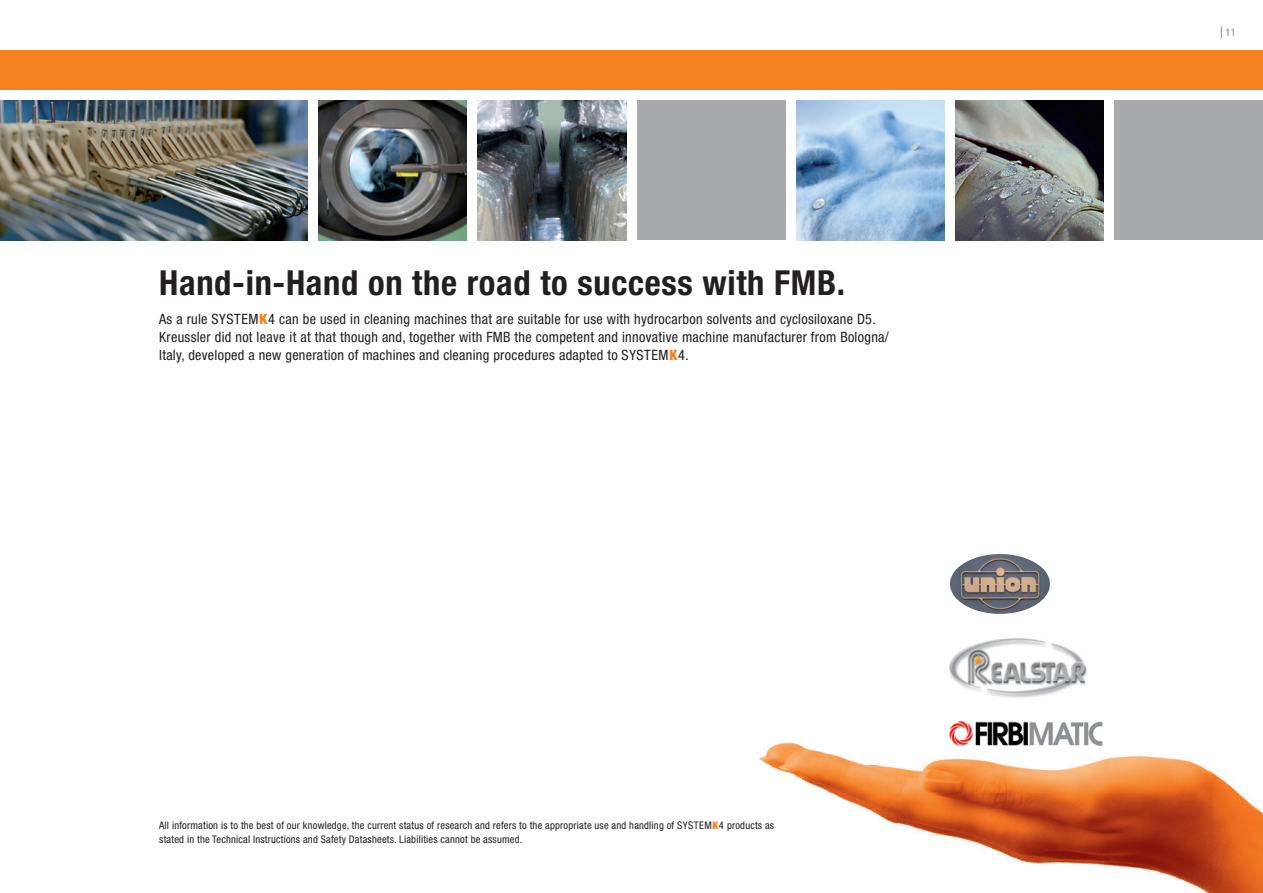
<style>
.page{position:relative;width:1263px;height:893px;background:#fff}
.page>*{position:absolute;margin:0;border:0;box-sizing:border-box;transform-origin:0 0}
.t1{font:700 condensed 34.5px "Helvetica Neue";letter-spacing:.02em;color:#231f20}
.t2{font:condensed 14.25px/18px "Helvetica Neue";letter-spacing:.02em;color:#231f20}
.t3{font:condensed 10.5px/13.5px "Helvetica Neue";letter-spacing:.02em;color:#231f20}
.t4{font:condensed 10.5px "Helvetica Neue";color:#808285}
.s1{font-weight:900;color:#f58220}
.s2{font-size:15.75px}
</style>
<div class="page">
<img style="left:759px;top:721px;width:504px;height:172px">
<img style="left:478px;top:100px;width:148px;height:140px">
<img style="left:796px;top:100px;width:148px;height:140px">
<img style="left:318px;top:100px;width:149px;height:140px">
<img style="left:0;top:100px;width:308px;height:140px">
<div style="left:637px;top:100px;width:148px;height:140px;background:#a8a9ad"></div>
<div style="left:1114px;top:100px;width:149px;height:140px;background:#a8a9ad"></div>
<img style="left:968px;top:554px;width:32px;height:7px">
<img style="left:949px;top:638px;width:138px;height:60px">
<img style="left:950px;top:722px;width:152px;height:24px">
<div style="left:0;top:50px;width:1263px;height:40px;background:#f58220"></div>
<img style="left:955px;top:100px;width:149px;height:140px">
<h1 class="t1" style="left:159px;top:261px;width:687px">Hand-in-Hand on the road to success with FMB.</h1>
<p class="t2" style="left:159px;top:310px;width:731px">As a rule SYSTEM<span class="s1">K</span>4 can be used in cleaning machines that are suitable for use with hydrocarbon solvents and cyclosiloxane D5.<br>Kreussler did not leave it at that though and, together with FMB the competent and innovative machine manufacturer from Bologna/<br>Italy, developed a new generation of machines and cleaning procedures adapted to SYSTEM<span class="s1">K</span>4.</p>
<p class="t3" style="left:159px;top:819px;width:616px">All information is to the best of our knowledge, the current status of research and refers to the appropriate use and handling of SYSTEM<span class="s1">K</span>4 products as stated in the Technical Instructions and Safety Datasheets. Liabilities cannot be assumed.</p>
<p class="t4" style="left:1220px;top:26px;width:17px"><span class="s2">I</span> 11</p>
</div>
